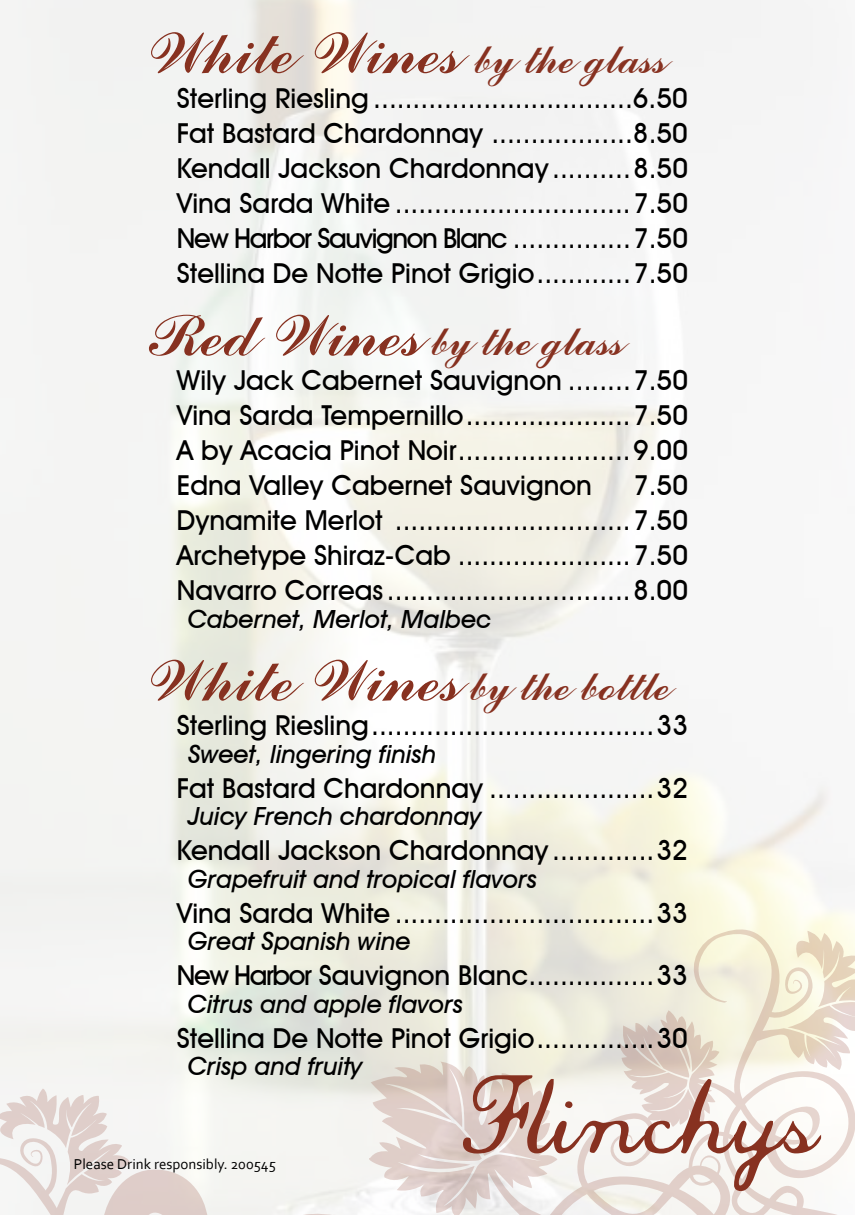
<style>
.page{position:relative;width:855px;height:1215px;background:#fff}
.page>*{position:absolute;margin:0;border:0;box-sizing:border-box;transform-origin:0 0}
.t1{font:65px "Commercial Script BT";color:#873120}
.t2{font:45px "Commercial Script BT";color:#873120}
.t3{font:500 27.5px/35px "Avant Garde IT Cby BT";color:#000;text-align:justify}
.t4{font:italic 500 25px "Avant Garde IT Cby BT";color:#000}
.t5{font:15px "Corbel";color:#000}
.s1{font-size:45px}
.s2{font-size:65px}
</style>
<div class="page">
<svg style="left:0;top:931px;width:855px;height:284px"></svg>
<h1 class="t1" style="left:143px;top:18px;width:524px">White Wines <span class="s1">by the glass</span></h1>
<p class="t3" style="left:177px;top:80px;width:513px">Sterling Riesling .................................6.50<br>Fat Bastard Chardonnay ..................8.50<br>Kendall Jackson Chardonnay..........8.50<br>Vina Sarda White ..............................7.50<br>New Harbor Sauvignon Blanc ...............7.50<br>Stellina De Notte Pinot Grigio............7.50</p>
<h2 class="t2" style="left:143px;top:317px;width:481px"><span class="s2">Red Wines</span> by the glass</h2>
<p class="t3" style="left:177px;top:363px;width:513px">Wily Jack Cabernet Sauvignon ........7.50<br>Vina Sarda Tempernillo.....................7.50<br>A by Acacia Pinot Noir......................9.00<br>Edna Valley Cabernet Sauvignon</p>
<p class="t3" style="left:177px;top:468px;width:513px;text-indent:456px">7.50<br>Dynamite Merlot ..............................7.50<br>Archetype Shiraz-Cab ......................7.50<br>Navarro Correas...............................8.00</p>
<p class="t4" style="left:188px;top:604px;width:305px">Cabernet, Merlot, Malbec</p>
<h2 class="t2" style="left:143px;top:662px;width:528px"><span class="s2">White Wines</span> by the bottle</h2>
<p class="t3" style="left:177px;top:708px;width:513px">Sterling Riesling....................................33</p>
<p class="t4" style="left:188px;top:739px;width:250px">Sweet, lingering finish</p>
<p class="t3" style="left:177px;top:770px;width:513px">Fat Bastard Chardonnay .....................32</p>
<p class="t4" style="left:188px;top:801px;width:295px">Juicy French chardonnay</p>
<p class="t3" style="left:177px;top:833px;width:513px">Kendall Jackson Chardonnay.............32</p>
<p class="t4" style="left:188px;top:864px;width:350px">Grapefruit and tropical flavors</p>
<p class="t3" style="left:177px;top:895px;width:513px">Vina Sarda White .................................33</p>
<p class="t4" style="left:188px;top:926px;width:224px">Great Spanish wine</p>
<p class="t3" style="left:177px;top:958px;width:513px">New Harbor Sauvignon Blanc................33</p>
<p class="t4" style="left:188px;top:989px;width:276px">Citrus and apple flavors</p>
<p class="t3" style="left:177px;top:1020px;width:513px">Stellina De Notte Pinot Grigio...............30</p>
<p class="t4" style="left:188px;top:1051px;width:176px">Crisp and fruity</p>
<p class="t5" style="left:74px;top:1154px;width:204px">Please Drink responsibly. 200545</p>
</div>
